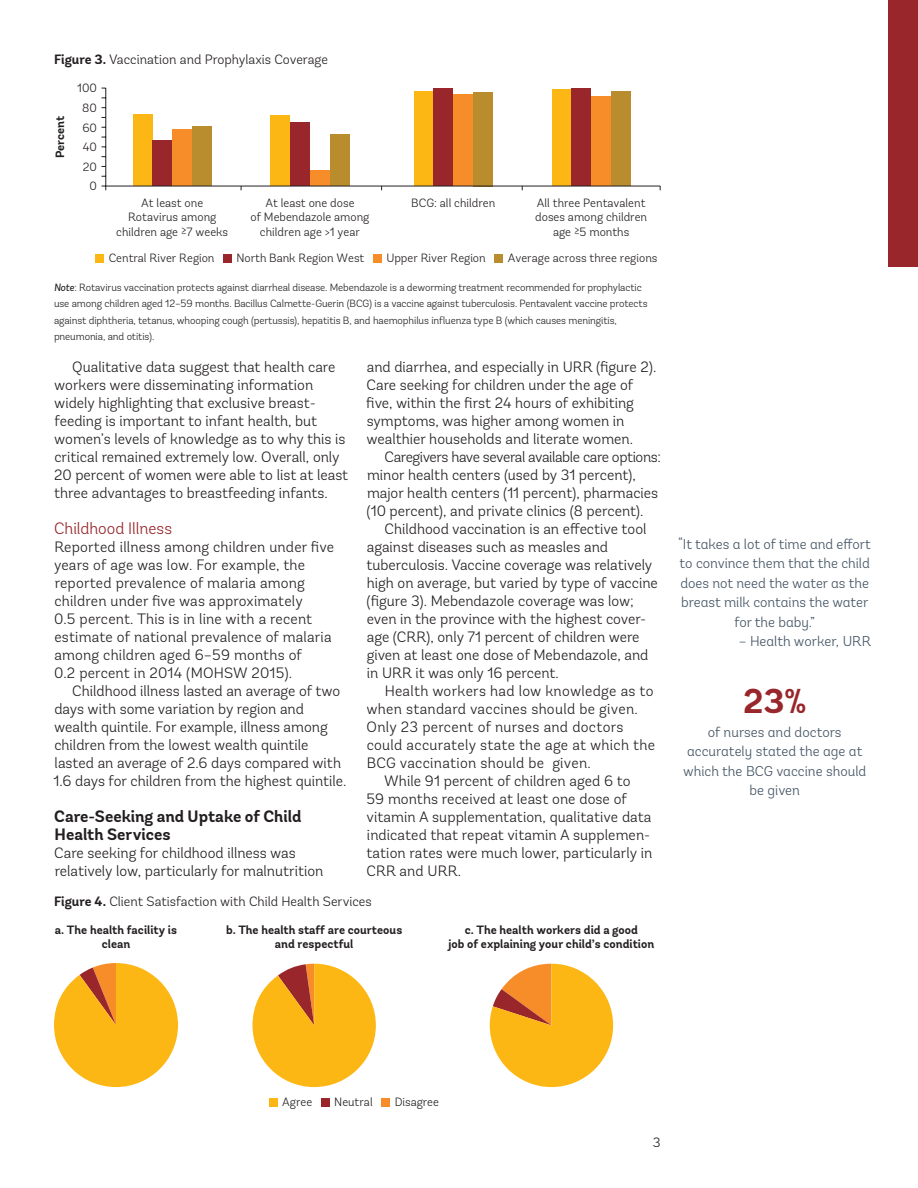
<style>
.page{position:relative;width:918px;height:1188px;background:#fff}
.page>*{position:absolute;margin:0;border:0;box-sizing:border-box;transform-origin:0 0}
.t1{font:700 34.5px "Andes";color:#98262b}
.t2{font:700 16.5px/18px "Andes";color:#231f20}
.t3{font:300 16.5px "Andes";letter-spacing:-.005em;color:#98262b}
.t4{font:300 15px/18px "Andes";color:#231f20}
.t5{font:300 15px "Andes";letter-spacing:.02em;color:#231f20}
.t6{font:300 14.25px/19.5px "Andes";letter-spacing:-.005em;color:#435464;text-align:center}
.t7{font:300 13.5px "Andes";color:#231f20}
.t8{font:300 12px/14.4px "Andes";color:#231f20;text-align:center}
.t9{font:700 12px/14.4px "Andes";color:#231f20;text-align:center}
.t10{font:300 10.5px/16.5px "Andes";letter-spacing:-.01em;color:#231f20}
.s1{font-weight:700}
.s2{font-weight:400;font-style:italic}
</style>
<div class="page">
<div style="left:888px;top:0;width:30px;height:267px;background:#98262b"></div>
<div style="left:269px;top:1098px;width:9px;height:9px;background:#fdb714"></div>
<div style="left:321px;top:1098px;width:9px;height:9px;background:#98262b"></div>
<div style="left:382px;top:1098px;width:8px;height:9px;background:#f78d28"></div>
<svg style="left:54px;top:963px;width:124px;height:124px"></svg>
<svg style="left:252px;top:964px;width:124px;height:123px"></svg>
<svg style="left:490px;top:964px;width:123px;height:123px"></svg>
<div style="left:552px;top:90px;width:19px;height:96px;background:#fdb714"></div>
<div style="left:571px;top:89px;width:20px;height:97px;background:#98262b"></div>
<div style="left:591px;top:97px;width:20px;height:89px;background:#f78d28"></div>
<div style="left:611px;top:92px;width:20px;height:94px;background:#b98d2d"></div>
<div style="left:414px;top:91px;width:20px;height:95px;background:#fdb714"></div>
<div style="left:434px;top:89px;width:19px;height:97px;background:#98262b"></div>
<div style="left:453px;top:95px;width:20px;height:91px;background:#f78d28"></div>
<div style="left:473px;top:92px;width:20px;height:94px;background:#b98d2d"></div>
<div style="left:271px;top:116px;width:19px;height:70px;background:#fdb714"></div>
<div style="left:290px;top:122px;width:20px;height:64px;background:#98262b"></div>
<div style="left:310px;top:171px;width:20px;height:15px;background:#f78d28"></div>
<div style="left:330px;top:135px;width:19px;height:51px;background:#b98d2d"></div>
<div style="left:133px;top:115px;width:20px;height:71px;background:#fdb714"></div>
<div style="left:153px;top:141px;width:19px;height:45px;background:#98262b"></div>
<div style="left:172px;top:129px;width:20px;height:57px;background:#f78d28"></div>
<div style="left:192px;top:127px;width:20px;height:59px;background:#b98d2d"></div>
<hr style="left:106px;top:186px;width:554px;height:1px;background:#231f20">
<hr style="left:105px;top:88px;width:1px;height:98px;background:#231f20">
<div style="left:96px;top:254px;width:8px;height:8px;background:#fdb714"></div>
<div style="left:224px;top:254px;width:8px;height:8px;background:#98262b"></div>
<div style="left:373px;top:254px;width:9px;height:8px;background:#f78d28"></div>
<div style="left:495px;top:254px;width:8px;height:8px;background:#b98d2d"></div>
<p class="t7" style="left:54px;top:51px;width:276px"><span class="s1">Figure 3.</span> Vaccination and Prophylaxis Coverage</p>
<p class="t8" style="left:77px;top:81px;width:21px">100</p>
<p class="t9" style="left:53px;top:158px;width:44px;rotate:-90deg">Percent</p>
<p class="t8" style="left:82px;top:101px;width:16px">80</p>
<p class="t8" style="left:82px;top:120px;width:16px">60</p>
<p class="t8" style="left:83px;top:140px;width:16px">40</p>
<p class="t8" style="left:83px;top:159px;width:16px">20</p>
<p class="t8" style="left:90px;top:179px;width:9px">0</p>
<p class="t8" style="left:116px;top:196px;width:113px">At least one<br>Rotavirus among children age ≥7 weeks</p>
<p class="t8" style="left:250px;top:196px;width:121px">At least one dose<br>of Mebendazole among children age &gt;1 year</p>
<p class="t8" style="left:411px;top:196px;width:86px">BCG: all children</p>
<p class="t8" style="left:535px;top:196px;width:113px">All three Pentavalent doses among children age ≥5 months</p>
<p class="t8" style="left:109px;top:250px;width:107px">Central River Region</p>
<p class="t8" style="left:237px;top:250px;width:129px">North Bank Region West</p>
<p class="t8" style="left:386px;top:250px;width:101px">Upper River Region</p>
<p class="t8" style="left:508px;top:250px;width:151px">Average across three regions</p>
<p class="t10" style="left:54px;top:279px;width:595px"><span class="s2">Note</span>: Rotavirus vaccination protects against diarrheal disease. Mebendazole is a deworming treatment recommended for prophylactic use among children aged 12–59 months. Bacillus Calmette-Guerin (BCG) is a vaccine against tuberculosis. Pentavalent vaccine protects against diphtheria, tetanus, whooping cough (pertussis), hepatitis B, and haemophilus influenza type B (which causes meningitis, pneumonia, and otitis).</p>
<p class="t4" style="left:54px;top:358px;width:296px;text-indent:18px">Qualitative data suggest that health care workers were disseminating information widely highlighting that exclusive breast&shy;feeding is important to infant health, but women’s levels of knowledge as to why this is critical remained extremely low. Overall, only 20 percent of women were able to list at least three advantages to breastfeeding infants.</p>
<p class="t3" style="left:54px;top:519px;width:119px">Childhood Illness</p>
<p class="t4" style="left:54px;top:538px;width:282px">Reported illness among children under five years of age was low. For example, the reported prevalence of malaria among children under five was approximately<br>0.5 percent. This is in line with a recent estimate of national prevalence of malaria among children aged 6–59 months of<br>0.2 percent in 2014 (MOHSW 2015).</p>
<p class="t4" style="left:54px;top:682px;width:294px;text-indent:19px">Childhood illness lasted an average of two days with some variation by region and wealth quintile. For example, illness among children from the lowest wealth quintile lasted an average of 2.6 days compared with 1.6 days for children from the highest quintile.</p>
<p class="t2" style="left:54px;top:808px;width:249px">Care-Seeking and Uptake of Child<br>Health Services</p>
<p class="t4" style="left:54px;top:844px;width:271px">Care seeking for childhood illness was relatively low, particularly for malnutrition</p>
<p class="t4" style="left:366px;top:358px;width:292px">and diarrhea, and especially in URR (figure 2).<br>Care seeking for children under the age of five, within the first 24 hours of exhibiting symptoms, was higher among women in wealthier households and literate women.</p>
<p class="t4" style="left:367px;top:448px;width:296px;text-indent:18px">Caregivers have several available care options: minor health centers (used by 31 percent), major health centers (11 percent), pharmacies (10 percent), and private clinics (8 percent).</p>
<p class="t4" style="left:367px;top:520px;width:293px;text-indent:18px">Childhood vaccination is an effective tool against diseases such as measles and tuberculosis. Vaccine coverage was relatively high on average, but varied by type of vaccine (figure 3). Mebendazole coverage was low; even in the province with the highest cover&shy;age (CRR), only 71 percent of children were given at least one dose of Mebendazole, and in URR it was only 16 percent.</p>
<p class="t5" style="left:385px;top:682px;width:270px">Health workers had low knowledge as to</p>
<p class="t5" style="left:366px;top:700px;width:273px">when standard vaccines should be given.</p>
<p class="t5" style="left:367px;top:718px;width:259px">Only 23 percent of nurses and doctors</p>
<p class="t5" style="left:367px;top:736px;width:290px">could accurately state the age at which the</p>
<p class="t5" style="left:367px;top:754px;width:226px">BCG vaccination should be given.</p>
<p class="t4" style="left:384px;top:772px;width:248px">While 91 percent of children aged 6 to</p>
<p class="t4" style="left:367px;top:790px;width:262px">59 months received at least one dose of</p>
<p class="t4" style="left:367px;top:808px;width:286px">vitamin A supplementation, qualitative data</p>
<p class="t4" style="left:367px;top:826px;width:285px">indicated that repeat vitamin A supplemen-</p>
<p class="t4" style="left:367px;top:844px;width:287px">tation rates were much lower, particularly in</p>
<p class="t4" style="left:367px;top:862px;width:96px">CRR and URR.</p>
<p class="t7" style="left:54px;top:893px;width:319px"><span class="s1">Figure 4.</span> Client Satisfaction with Child Health Services</p>
<p class="t9" style="left:55px;top:923px;width:124px">a. The health facility is clean</p>
<p class="t9" style="left:226px;top:923px;width:178px">b. The health staff are courteous and respectful</p>
<p class="t9" style="left:449px;top:923px;width:207px">c. The health workers did a good<br>job of explaining your child’s condition</p>
<p class="t6" style="left:679px;top:534px;width:194px">“It takes a lot of time and effort to convince them that the child does not need the water as the breast milk contains the water for the baby.”</p>
<p class="t6" style="left:739px;top:632px;width:134px">– Health worker, URR</p>
<h1 class="t1" style="left:743px;top:679px;width:65px">23%</h1>
<p class="t6" style="left:683px;top:722px;width:185px">of nurses and doctors accurately stated the age at which the BCG vaccine should be given</p>
<p class="t8" style="left:282px;top:1095px;width:32px">Agree</p>
<p class="t8" style="left:334px;top:1095px;width:40px">Neutral</p>
<p class="t8" style="left:395px;top:1095px;width:46px">Disagree</p>
<p class="t7" style="left:653px;top:1134px;width:9px">3</p>
</div>
